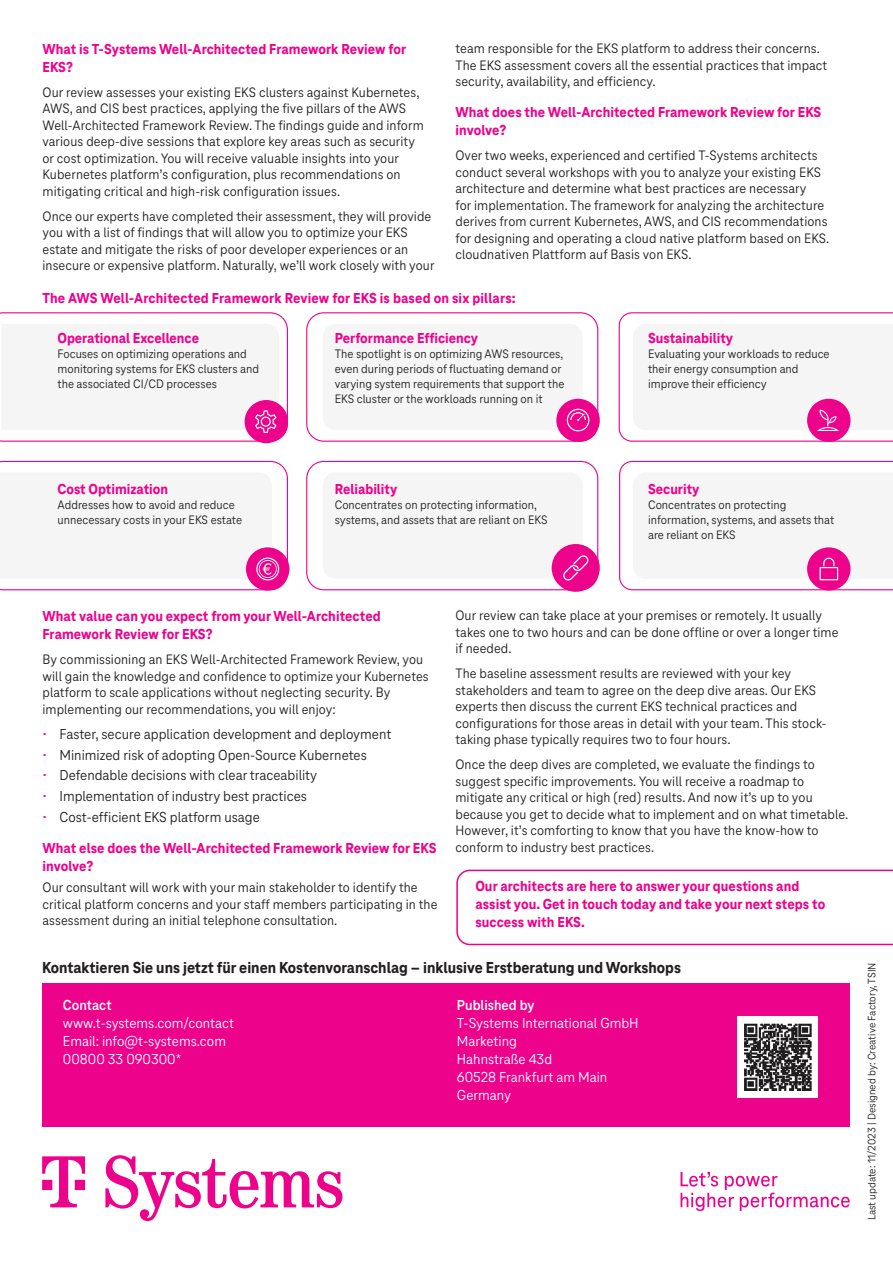
<style>
.page{position:relative;width:893px;height:1263px;background:#fff}
.page>*{position:absolute;margin:0;border:0;box-sizing:border-box;transform-origin:0 0}
.t1{font:800 16.5px "Tele Neo";color:#231f20}
.t2{font:800 15px/18px "Tele Neo";letter-spacing:.005em;color:#ed028c}
.t3{font:15px "Tele Neo";color:#231f20}
.t4{font:15px/18px "Tele Neo";color:#fff}
.t5{font:700 15px "Tele Neo";color:#fff}
.t6{font:14.25px/16.5px "Tele Neo";letter-spacing:.005em;color:#231f20}
.t7{font:12.75px/15px "Tele Neo";color:#231f20}
.t8{font:11.25px "Tele Neo";color:#231f20}
.s1{color:#ed028c}
.s2{font-weight:400}
.s3{font-weight:400;color:#231f20}
</style>
<div class="page">
<div style="left:306px;top:312px;width:292px;height:130px;border:1px solid #ed028c;border-radius:17px"></div>
<div style="left:306px;top:461px;width:292px;height:129px;border:1px solid #ed028c;border-radius:17px"></div>
<div style="left:323px;top:324px;width:260px;height:106px;background:#f5f5f6;border-radius:13px"></div>
<div style="left:323px;top:472px;width:260px;height:107px;background:#f5f5f6;border-radius:13px"></div>
<svg style="left:619px;top:461px;width:274px;height:129px"></svg>
<svg style="left:0;top:312px;width:288px;height:130px"></svg>
<div style="left:556px;top:399px;width:44px;height:43px;background:#ed028c;border-radius:50%"></div>
<svg style="left:567px;top:409px;width:22px;height:22px"></svg>
<svg style="left:619px;top:312px;width:274px;height:130px"></svg>
<div style="left:246px;top:547px;width:43px;height:43px;background:#ed028c;border-radius:50%"></div>
<svg style="left:0;top:461px;width:288px;height:129px"></svg>
<div style="left:552px;top:544px;width:48px;height:48px;background:#ed028c;border-radius:50%"></div>
<svg style="left:563px;top:555px;width:25px;height:25px"></svg>
<div style="left:42px;top:983px;width:808px;height:144px;background:#ed028c"></div>
<svg style="left:42px;top:1155px;width:300px;height:66px"></svg>
<svg style="left:680px;top:1172px;width:170px;height:39px"></svg>
<svg style="left:456px;top:870px;width:437px;height:75px"></svg>
<img style="left:737px;top:1016px;width:81px;height:82px">
<p class="t2" style="left:43px;top:40px;width:365px">What is T-Systems Well-Architected Framework Review for<br>EKS?</p>
<p class="t6" style="left:43px;top:84px;width:383px">Our review assesses your existing EKS clusters against Kubernetes, AWS, and CIS best practices, applying the five pillars of the AWS Well-Architected Framework Review. The findings guide and inform various deep-dive sessions that explore key areas such as security or cost optimization. You will receive valuable insights into your Kubernetes platform’s configuration, plus recommendations on mitigating critical and high-risk configuration issues.</p>
<p class="t6" style="left:43px;top:208px;width:394px">Once our experts have completed their assessment, they will provide you with a list of findings that will allow you to optimize your EKS estate and mitigate the risks of poor developer experiences or an insecure or expensive platform. Naturally, we’ll work closely with your</p>
<p class="t6" style="left:455px;top:40px;width:373px">team responsible for the EKS platform to address their concerns.<br>The EKS assessment covers all the essential practices that impact security, availability, and efficiency.</p>
<p class="t2" style="left:455px;top:103px;width:367px">What does the Well-Architected Framework Review for EKS involve?</p>
<p class="t6" style="left:455px;top:147px;width:375px">Over two weeks, experienced and certified T-Systems architects conduct several workshops with you to analyze your existing EKS architecture and determine what best practices are necessary<br>for implementation. The framework for analyzing the architecture derives from current Kubernetes, AWS, and CIS recommendations for designing and operating a cloud native platform based on EKS. cloudnativen Plattform auf Basis von EKS.</p>
<p class="t2" style="left:43px;top:289px;width:475px">The AWS Well-Architected Framework Review for EKS is based on six pillars:</p>
<p class="t2" style="left:58px;top:329px;width:143px">Operational Excellence</p>
<p class="t7" style="left:58px;top:347px;width:203px">Focuses on optimizing operations and monitoring systems for EKS clusters and the associated CI/CD processes</p>
<p class="t2" style="left:335px;top:329px;width:145px">Performance Efficiency</p>
<p class="t7" style="left:335px;top:347px;width:231px">The spotlight is on optimizing AWS resources, even during periods of fluctuating demand or varying system requirements that support the EKS cluster or the workloads running on it</p>
<p class="t2" style="left:648px;top:329px;width:87px">Sustainability</p>
<p class="t7" style="left:648px;top:347px;width:183px">Evaluating your workloads to reduce their energy consumption and improve their efficiency</p>
<p class="t2" style="left:58px;top:480px;width:112px">Cost Optimization</p>
<p class="t7" style="left:58px;top:497px;width:186px">Addresses how to avoid and reduce unnecessary costs in your EKS estate</p>
<p class="t2" style="left:335px;top:480px;width:64px">Reliability</p>
<p class="t7" style="left:335px;top:497px;width:214px">Concentrates on protecting information, systems, and assets that are reliant on EKS</p>
<p class="t2" style="left:648px;top:480px;width:53px">Security</p>
<p class="t7" style="left:648px;top:497px;width:188px">Concentrates on protecting information, systems, and assets that are reliant on EKS</p>
<p class="t2" style="left:43px;top:606px;width:340px;line-height:18.8px">What value can you expect from your Well-Architected<br>Framework Review for EKS?</p>
<p class="t6" style="left:43px;top:652px;width:388px">By commissioning an EKS Well-Architected Framework Review, you will gain the knowledge and confidence to optimize your Kubernetes platform to scale applications without neglecting security. By implementing our recommendations, you will enjoy:</p>
<p class="t3" style="left:43px;top:726px;width:350px"><span class="s1">•</span> Faster, secure application development and deployment</p>
<p class="t3" style="left:43px;top:746px;width:326px"><span class="s1">•</span> Minimized risk of adopting Open-Source Kubernetes</p>
<p class="t3" style="left:43px;top:767px;width:276px"><span class="s1">•</span> Defendable decisions with clear traceability</p>
<p class="t3" style="left:43px;top:788px;width:266px"><span class="s1">•</span> Implementation of industry best practices</p>
<p class="t2" style="left:43px;top:801px;width:395px;line-height:31.5px"><span class="s2">•</span> <span class="s3">Cost-efficient EKS platform usage<br></span>What else does the Well-Architected Framework Review for EKS</p>
<p class="t2" style="left:43px;top:858px;width:52px">involve?</p>
<p class="t6" style="left:43px;top:879px;width:396px">Our consultant will work with your main stakeholder to identify the critical platform concerns and your staff members participating in the assessment during an initial telephone consultation.</p>
<p class="t6" style="left:455px;top:607px;width:385px">Our review can take place at your premises or remotely. It usually takes one to two hours and can be done offline or over a longer time if needed.</p>
<p class="t6" style="left:455px;top:665px;width:372px">The baseline assessment results are reviewed with your key stakeholders and team to agree on the deep dive areas. Our EKS experts then discuss the current EKS technical practices and configurations for those areas in detail with your team. This stock&shy;taking phase typically requires two to four hours.</p>
<p class="t6" style="left:455px;top:756px;width:394px">Once the deep dives are completed, we evaluate the findings to suggest specific improvements. You will receive a roadmap to mitigate any critical or high (red) results. And now it’s up to you because you get to decide what to implement and on what timetable.<br>However, it’s comforting to know that you have the know-how to conform to industry best practices.</p>
<p class="t2" style="left:475px;top:877px;width:351px">Our architects are here to answer your questions and assist you. Get in touch today and take your next steps to success with EKS.</p>
<p class="t1" style="left:42px;top:958px;width:640px">Kontaktieren Sie uns jetzt für einen Kostenvoranschlag – inklusive Erstberatung und Workshops</p>
<p class="t5" style="left:63px;top:997px;width:50px">Contact</p>
<p class="t4" style="left:63px;top:1014px;width:173px">www.t-systems.com/contact<br>Email: info@t-systems.com<br>00800 33 090300*</p>
<p class="t5" style="left:457px;top:997px;width:79px">Published by</p>
<p class="t4" style="left:457px;top:1014px;width:183px">T-Systems International GmbH<br>Marketing<br>Hahnstraße 43d<br>60528 Frankfurt am Main<br>Germany</p>
<p class="t8" style="left:866px;top:1220px;width:260px;rotate:-90deg">Last update: 11/2023 | Designed by: Creative Factory, TSIN</p>
</div>
